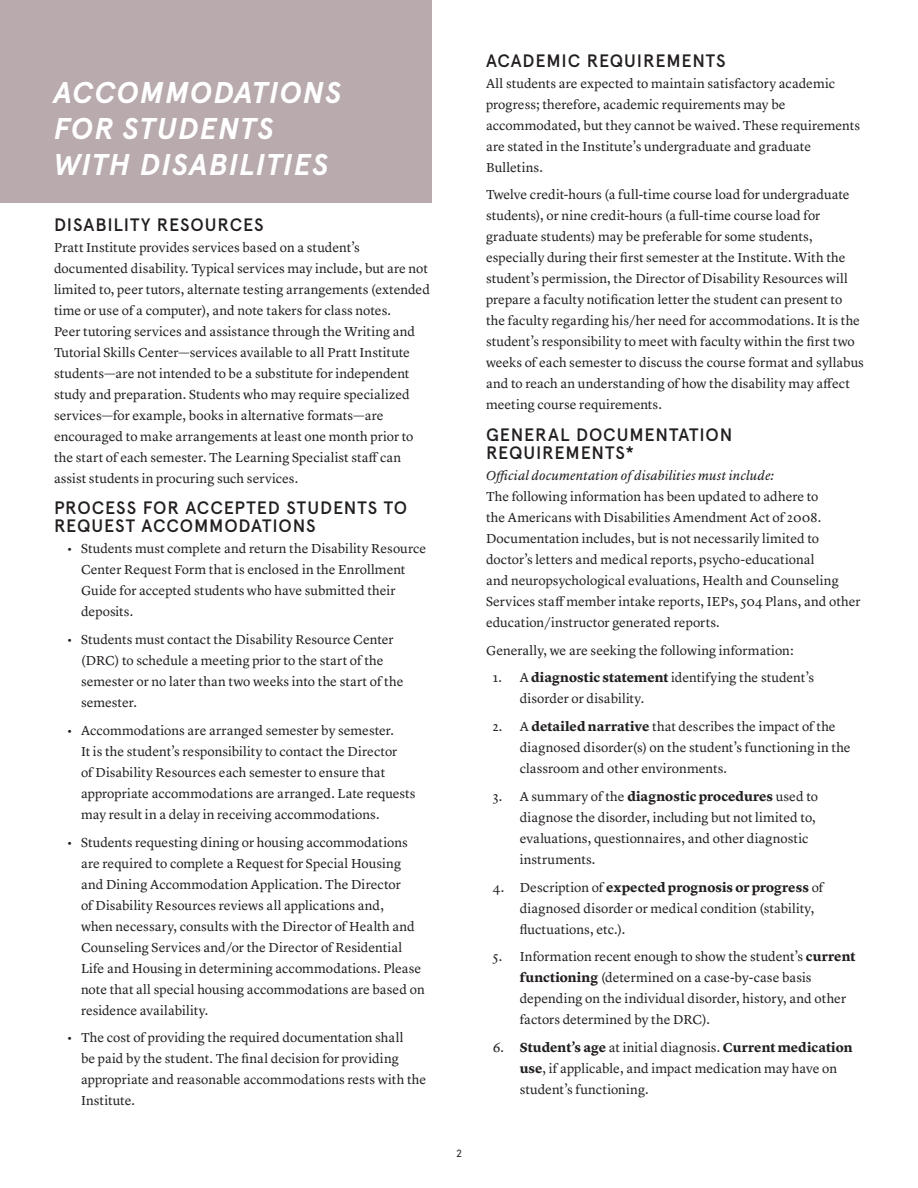
<style>
.page{position:relative;width:918px;height:1188px;background:#fff}
.page>*{position:absolute;margin:0;border:0;box-sizing:border-box;transform-origin:0 0}
.t1{font:italic 700 30px/36px "Apercu";letter-spacing:.035em;color:#fff}
.t2{font:500 18px/18px "Apercu";letter-spacing:.045em;color:#231f20}
.t3{font:13.5px/21px "Lyon Text";color:#231f20}
.t4{font:10.5px "Apercu";color:#231f20}
.s1{font-weight:700}
.s2{font-style:italic}
</style>
<div class="page">
<div style="left:0;top:0;width:431px;height:202px;background:#b8aaad"></div>
<p class="t1" style="left:54px;top:74px;width:289px">ACCOMMODATIONS<br>FOR STUDENTS<br>WITH DISABILITIES</p>
<p class="t2" style="left:54px;top:216px;width:211px">DISABILITY RESOURCES</p>
<p class="t3" style="left:54px;top:236px;width:378px">Pratt Institute provides services based on a student’s documented disability. Typical services may include, but are not limited to, peer tutors, alternate testing arrangements (extended time or use of a computer), and note takers for class notes.<br>Peer tutoring services and assistance through the Writing and Tutorial Skills Center—services available to all Pratt Institute students—are not intended to be a substitute for independent study and preparation. Students who may require specialized services—for example, books in alternative formats—are encouraged to make arrangements at least one month prior to the start of each semester. The Learning Specialist staff can assist students in procuring such services.</p>
<p class="t2" style="left:54px;top:499px;width:355px">PROCESS FOR ACCEPTED STUDENTS TO<br>REQUEST ACCOMMODATIONS</p>
<p class="t3" style="left:81px;top:537px;width:347px;text-indent:-14px"><span class="s1">•</span> Students must complete and return the Disability Resource Center Request Form that is enclosed in the Enrollment Guide for accepted students who have submitted their deposits.</p>
<p class="t3" style="left:81px;top:628px;width:324px;text-indent:-14px"><span class="s1">•</span> Students must contact the Disability Resource Center (DRC) to schedule a meeting prior to the start of the semester or no later than two weeks into the start of the semester.</p>
<p class="t3" style="left:81px;top:719px;width:336px;text-indent:-14px"><span class="s1">•</span> Accommodations are arranged semester by semester.<br>It is the student’s responsibility to contact the Director<br>of Disability Resources each semester to ensure that appropriate accommodations are arranged. Late requests may result in a delay in receiving accommodations.</p>
<p class="t3" style="left:81px;top:831px;width:345px;text-indent:-14px"><span class="s1">•</span> Students requesting dining or housing accommodations are required to complete a Request for Special Housing and Dining Accommodation Application. The Director<br>of Disability Resources reviews all applications and,<br>when necessary, consults with the Director of Health and Counseling Services and/or the Director of Residential Life and Housing in determining accommodations. Please note that all special housing accommodations are based on residence availability.</p>
<p class="t3" style="left:81px;top:1026px;width:347px;text-indent:-14px"><span class="s1">•</span> The cost of providing the required documentation shall<br>be paid by the student. The final decision for providing appropriate and reasonable accommodations rests with the Institute.</p>
<p class="t4" style="left:456px;top:1147px;width:7px">2</p>
<p class="t2" style="left:486px;top:51px;width:241px">ACADEMIC REQUIREMENTS</p>
<p class="t3" style="left:486px;top:72px;width:376px">All students are expected to maintain satisfactory academic progress; therefore, academic requirements may be accommodated, but they cannot be waived. These requirements are stated in the Institute’s undergraduate and graduate Bulletins.</p>
<p class="t3" style="left:486px;top:183px;width:379px">Twelve credit-hours (a full-time course load for undergraduate students), or nine credit-hours (a full-time course load for graduate students) may be preferable for some students, especially during their first semester at the Institute. With the student’s permission, the Director of Disability Resources will prepare a faculty notification letter the student can present to the faculty regarding his/her need for accommodations. It is the student’s responsibility to meet with faculty within the first two weeks of each semester to discuss the course format and syllabus and to reach an understanding of how the disability may affect meeting course requirements.</p>
<p class="t2" style="left:486px;top:426px;width:248px">GENERAL DOCUMENTATION<br>REQUIREMENTS*</p>
<p class="t3" style="left:486px;top:464px;width:376px"><span class="s2">Official documentation of disabilities must include:<br></span>The following information has been updated to adhere to<br>the Americans with Disabilities Amendment Act of 2008.<br>Documentation includes, but is not necessarily limited to doctor’s letters and medical reports, psycho-educational<br>and neuropsychological evaluations, Health and Counseling Services staff member intake reports, IEPs, 504 Plans, and other education/instructor generated reports.</p>
<p class="t3" style="left:486px;top:639px;width:309px">Generally, we are seeking the following information:</p>
<p class="t3" style="left:520px;top:666px;width:296px;text-indent:-27px">1. A <span class="s1">diagnostic statement</span> identifying the student’s disorder or disability.</p>
<p class="t3" style="left:520px;top:715px;width:332px;text-indent:-27px">2. A <span class="s1">detailed narrative</span> that describes the impact of the diagnosed disorder(s) on the student’s functioning in the classroom and other environments.</p>
<p class="t3" style="left:520px;top:785px;width:300px;text-indent:-27px">3. A summary of the <span class="s1">diagnostic procedures</span> used to diagnose the disorder, including but not limited to, evaluations, questionnaires, and other diagnostic instruments.</p>
<p class="t3" style="left:520px;top:876px;width:305px;text-indent:-27px">4. Description of <span class="s1">expected prognosis or progress</span> of diagnosed disorder or medical condition (stability, fluctuations, etc.).</p>
<p class="t3" style="left:520px;top:945px;width:337px;text-indent:-27px">5. Information recent enough to show the student’s <span class="s1">current functioning</span> (determined on a case-by-case basis depending on the individual disorder, history, and other factors determined by the DRC).</p>
<p class="t3" style="left:520px;top:1036px;width:334px;text-indent:-27px">6. <span class="s1">Student’s age</span> at initial diagnosis. <span class="s1">Current medication use</span>, if applicable, and impact medication may have on student’s functioning.</p>
</div>
